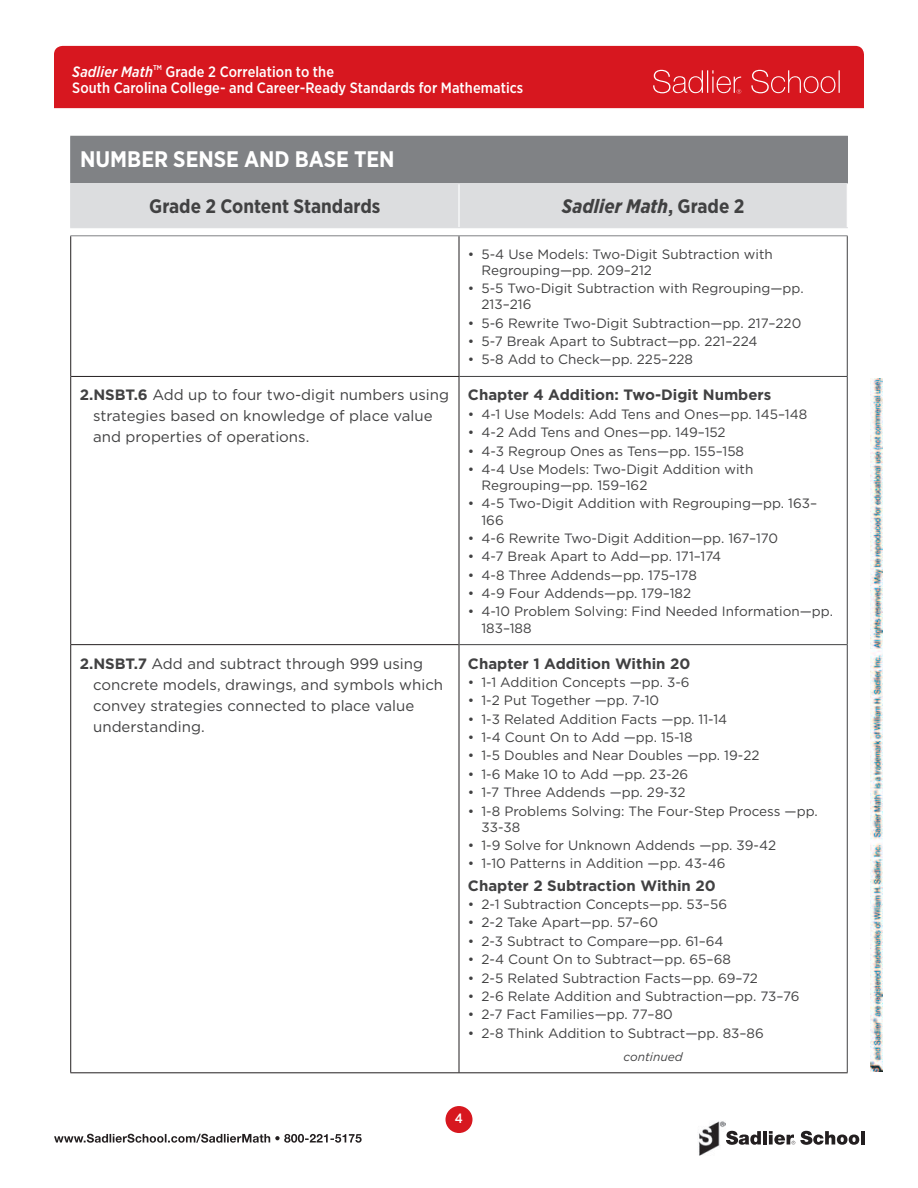
<style>
.page{position:relative;width:918px;height:1188px;background:#fff}
.page>*{position:absolute;margin:0;border:0;box-sizing:border-box;transform-origin:0 0}
.DOMAIN_PARAGRAPH{font:700 22.5px "Gotham Narrow";color:#fff}
.Table_header{font:700 19.5px "Gotham Narrow";color:#414142}
.Table_header-2{font:italic 700 19.5px "Gotham Narrow";color:#414142}
.Standards{font:15px/21px "Gotham";color:#414142}
.Chapter_Head{font:700 15px "Gotham";color:#414142}
.t1{font:500 15px/16.2px "Gotham Narrow";letter-spacing:.005em;color:#fff}
.t2{font:italic 500 15px "Gotham Narrow";letter-spacing:.01em;color:#fff}
.t3{font:13.5px/16.2px "Gotham";color:#414142}
.t4{font:500 13.5px "Gotham Narrow";color:#fff}
.CONTINUED{font:italic 12px "Gotham";color:#414142}
.t5{font:500 7.05px "Gotham Narrow";color:#fff}
.s1{font-style:normal}
.s2{font-weight:700}
</style>
<div class="page">
<svg style="left:54px;top:1134px;width:308px;height:9px"></svg>
<div style="left:446px;top:1106px;width:27px;height:27px;background:#d7171f;border-radius:50%"></div>
<img style="left:871px;top:378px;width:11px;height:693px">
<svg style="left:726px;top:1130px;width:35px;height:15px"></svg>
<hr style="left:763px;top:1131px;width:4px;height:14px;background:#231f20">
<hr style="left:861px;top:1131px;width:4px;height:14px;background:#231f20">
<svg style="left:769px;top:1131px;width:90px;height:14px"></svg>
<img style="left:698px;top:1121px;width:28px;height:35px">
<div style="left:54px;top:46px;width:810px;height:62px;background:#d7171f"></div>
<svg style="left:653px;top:70px;width:88px;height:24px"></svg>
<svg style="left:751px;top:70px;width:89px;height:23px"></svg>
<div style="left:71px;top:136px;width:776px;height:48px;background:#808285"></div>
<div style="left:71px;top:184px;width:776px;height:43px;background:#dcdddf"></div>
<hr style="left:847px;top:137px;width:1px;height:46px;background:#808285">
<hr style="left:70px;top:236px;width:1px;height:140px;background:#231f20">
<hr style="left:70px;top:376px;width:1px;height:268px;background:#231f20">
<hr style="left:70px;top:644px;width:389px;height:1px;background:#231f20">
<hr style="left:70px;top:645px;width:1px;height:427px;background:#231f20">
<hr style="left:459px;top:236px;width:1px;height:140px;background:#231f20">
<hr style="left:459px;top:377px;width:1px;height:268px;background:#231f20">
<hr style="left:459px;top:645px;width:1px;height:427px;background:#231f20">
<hr style="left:71px;top:376px;width:388px;height:1px;background:#231f20">
<hr style="left:70px;top:1072px;width:389px;height:1px;background:#231f20">
<hr style="left:459px;top:1072px;width:389px;height:1px;background:#231f20">
<hr style="left:70px;top:235px;width:389px;height:1px;background:#808285">
<hr style="left:459px;top:235px;width:389px;height:1px;background:#808285">
<hr style="left:458px;top:184px;width:2px;height:43px;background:#fff">
<hr style="left:70px;top:136px;width:389px;height:1px;background:#808285">
<hr style="left:70px;top:137px;width:1px;height:46px;background:#808285">
<hr style="left:459px;top:136px;width:389px;height:1px;background:#808285">
<hr style="left:847px;top:236px;width:1px;height:140px;background:#414142">
<hr style="left:847px;top:377px;width:1px;height:268px;background:#414142">
<hr style="left:847px;top:645px;width:1px;height:427px;background:#414142">
<hr style="left:459px;top:376px;width:389px;height:1px;background:#414142">
<hr style="left:459px;top:644px;width:388px;height:1px;background:#414142">
<hr style="left:70px;top:183px;width:389px;height:1px;background:#dcdddf">
<hr style="left:459px;top:183px;width:389px;height:1px;background:#dcdddf">
<hr style="left:70px;top:184px;width:1px;height:43px;background:#dcdddf">
<hr style="left:70px;top:227px;width:389px;height:1px;background:#dcdddf">
<hr style="left:459px;top:227px;width:389px;height:1px;background:#dcdddf">
<p class="t2" style="left:72px;top:62px;width:82px">Sadlier Math</p>
<p class="t5" style="left:153px;top:63px;width:10px">TM</p>
<p class="t1" style="left:72px;top:63px;width:453px;text-indent:93px">Grade 2 Correlation to the<br>South Carolina College- and Career-Ready Standards for Mathematics</p>
<p class="DOMAIN_PARAGRAPH" style="left:80px;top:145px;width:316px">NUMBER SENSE AND BASE TEN</p>
<p class="Table_header" style="left:149px;top:194px;width:233px">Grade 2 Content Standards</p>
<p class="Table_header-2" style="left:562px;top:194px;width:184px">Sadlier Math<span class="s1">, Grade 2</span></p>
<p class="t3" style="left:481px;top:245px;width:293px;text-indent:-14px">• 5-4 Use Models: Two-Digit Subtraction with<br>Regrouping—pp. 209–212</p>
<p class="t3" style="left:481px;top:280px;width:324px;text-indent:-14px">• 5-5 Two-Digit Subtraction with Regrouping—pp.<br>213–216</p>
<p class="t3" style="left:468px;top:315px;width:335px">• 5-6 Rewrite Two-Digit Subtraction—pp. 217–220</p>
<p class="t3" style="left:468px;top:333px;width:291px">• 5-7 Break Apart to Subtract—pp. 221–224</p>
<p class="t3" style="left:468px;top:351px;width:227px">• 5-8 Add to Check—pp. 225–228</p>
<p class="Standards" style="left:93px;top:384px;width:357px;text-indent:-14px"><span class="s2">2.NSBT.6</span> Add up to four two-digit numbers using strategies based on knowledge of place value and properties of operations.</p>
<p class="Chapter_Head" style="left:468px;top:385px;width:305px">Chapter 4 Addition: Two-Digit Numbers</p>
<p class="t3" style="left:468px;top:406px;width:341px">• 4-1 Use Models: Add Tens and Ones—pp. 145–148</p>
<p class="t3" style="left:468px;top:424px;width:259px">• 4-2 Add Tens and Ones—pp. 149–152</p>
<p class="t3" style="left:468px;top:442px;width:278px">• 4-3 Regroup Ones as Tens—pp. 155–158</p>
<p class="t3" style="left:481px;top:461px;width:273px;text-indent:-14px">• 4-4 Use Models: Two-Digit Addition with<br>Regrouping—pp. 159–162</p>
<p class="t3" style="left:481px;top:495px;width:337px;text-indent:-14px">• 4-5 Two-Digit Addition with Regrouping—pp. 163–<br>166</p>
<p class="t3" style="left:468px;top:530px;width:312px">• 4-6 Rewrite Two-Digit Addition—pp. 167–170</p>
<p class="t3" style="left:468px;top:548px;width:255px">• 4-7 Break Apart to Add—pp. 171–174</p>
<p class="t3" style="left:468px;top:567px;width:230px">• 4-8 Three Addends—pp. 175–178</p>
<p class="t3" style="left:468px;top:585px;width:225px">• 4-9 Four Addends—pp. 179–182</p>
<p class="t3" style="left:481px;top:603px;width:353px;text-indent:-14px">• 4-10 Problem Solving: Find Needed Information—pp.<br>183–188</p>
<p class="Standards" style="left:93px;top:653px;width:351px;text-indent:-14px"><span class="s2">2.NSBT.7</span> Add and subtract through 999 using concrete models, drawings, and symbols which convey strategies connected to place value understanding.</p>
<p class="Chapter_Head" style="left:468px;top:653px;width:224px">Chapter 1 Addition Within 20</p>
<p class="t3" style="left:468px;top:674px;width:223px">• 1-1 Addition Concepts —pp. 3-6</p>
<p class="t3" style="left:468px;top:692px;width:193px">• 1-2 Put Together —pp. 7-10</p>
<p class="t3" style="left:468px;top:711px;width:261px">• 1-3 Related Addition Facts —pp. 11-14</p>
<p class="t3" style="left:468px;top:729px;width:226px">• 1-4 Count On to Add —pp. 15-18</p>
<p class="t3" style="left:468px;top:747px;width:293px">• 1-5 Doubles and Near Doubles —pp. 19-22</p>
<p class="t3" style="left:468px;top:766px;width:222px">• 1-6 Make 10 to Add —pp. 23-26</p>
<p class="t3" style="left:468px;top:784px;width:219px">• 1-7 Three Addends —pp. 29-32</p>
<p class="t3" style="left:481px;top:802px;width:338px;text-indent:-14px">• 1-8 Problems Solving: The Four-Step Process —pp.<br>33-38</p>
<p class="t3" style="left:468px;top:837px;width:310px">• 1-9 Solve for Unknown Addends —pp. 39-42</p>
<p class="t3" style="left:468px;top:855px;width:259px">• 1-10 Patterns in Addition —pp. 43-46</p>
<p class="Chapter_Head" style="left:468px;top:876px;width:249px">Chapter 2 Subtraction Within 20</p>
<p class="t3" style="left:468px;top:896px;width:261px">• 2-1 Subtraction Concepts—pp. 53–56</p>
<p class="t3" style="left:468px;top:914px;width:192px">• 2-2 Take Apart—pp. 57–60</p>
<p class="t3" style="left:468px;top:933px;width:257px">• 2-3 Subtract to Compare—pp. 61–64</p>
<p class="t3" style="left:468px;top:951px;width:264px">• 2-4 Count On to Subtract—pp. 65–68</p>
<p class="t3" style="left:468px;top:969px;width:292px">• 2-5 Related Subtraction Facts—pp. 69–72</p>
<p class="t3" style="left:468px;top:988px;width:333px">• 2-6 Relate Addition and Subtraction—pp. 73–76</p>
<p class="t3" style="left:468px;top:1006px;width:206px">• 2-7 Fact Families—pp. 77–80</p>
<p class="t3" style="left:468px;top:1024px;width:297px">• 2-8 Think Addition to Subtract—pp. 83–86</p>
<p class="CONTINUED" style="left:623px;top:1049px;width:61px">continued</p>
<p class="t4" style="left:455px;top:1110px;width:10px">4</p>
</div>
